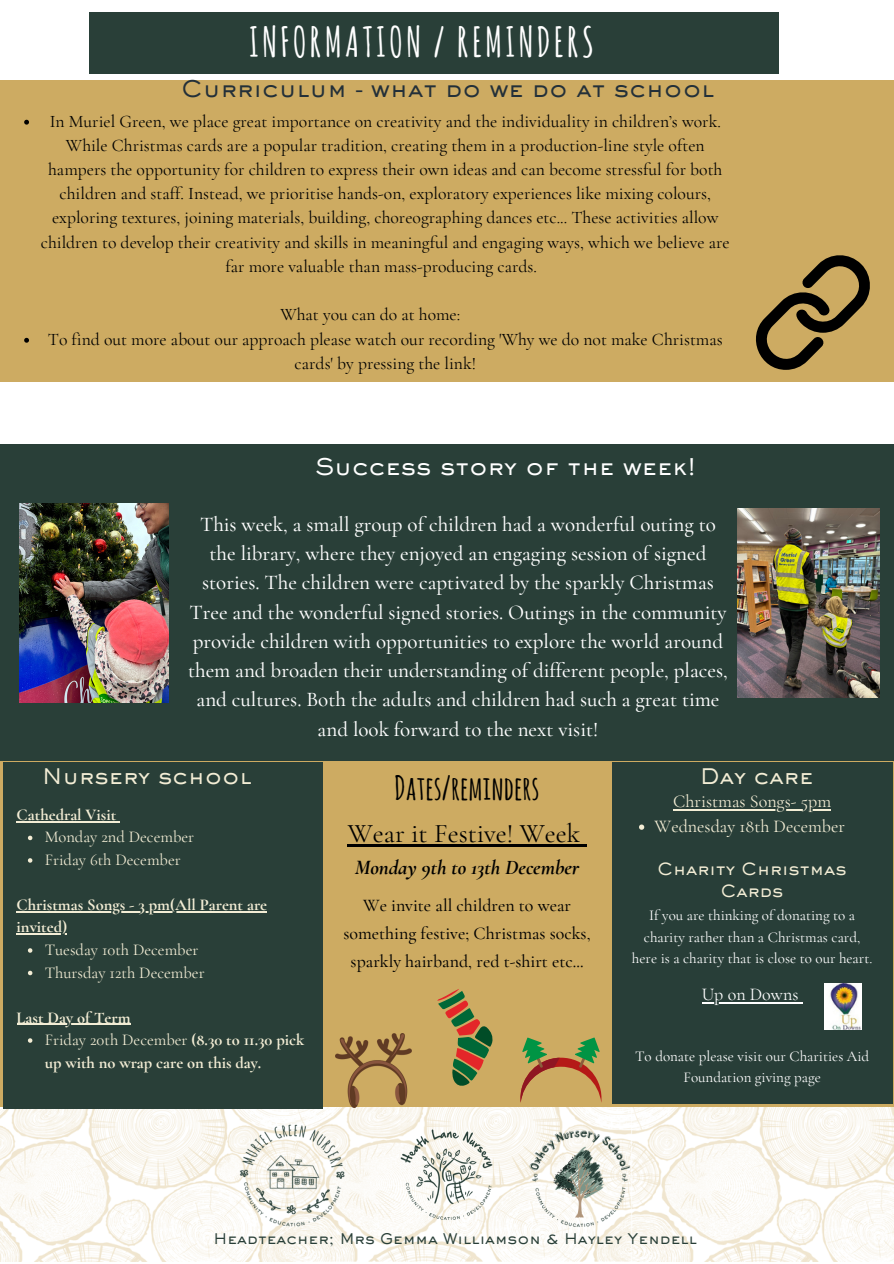
<style>
.page{position:relative;width:894px;height:1264px;background:#fff}
.page>*{position:absolute;margin:0;border:0;box-sizing:border-box;transform-origin:0 0}
.t1{font:700 40.8px "Amatic SC";letter-spacing:.08em;color:#fff}
.t2{font:700 33px "Amatic SC";color:#000}
.t3{font:26.85px "Cormorant Garamond";color:#000}
.t4{font:22.5px "Sackers Gothic Medium AT";color:#233039}
.t5{font:22.5px "Sackers Gothic Medium AT";color:#fff}
.t6{font:500 21px/29.2px "Cormorant Garamond";color:#fff;text-align:center}
.t7{font:21px "Sackers Gothic Medium AT";color:#f3edd5}
.t8{font:italic 700 20.85px "Cormorant Garamond";color:#000}
.t9{font:18px "Cormorant Garamond";color:#f3edd5}
.t10{font:18px "Cormorant Garamond";color:#fff}
.t11{font:500 17.85px/28.2px "Cormorant Garamond";color:#000;text-align:center}
.t12{font:17.55px/24.2px "Cormorant Garamond";color:#000;text-align:center}
.t13{font:700 16.5px/22.5px "Cormorant Garamond";color:#f3edd5}
.t14{font:16.5px/22.5px "Cormorant Garamond";color:#f3edd5}
.t15{font:16.5px/22.5px "Sackers Gothic Medium AT";color:#f3edd5;text-align:center}
.t16{font:15px/21px "Cormorant Garamond";color:#fff;text-align:center}
.t17{font:14.4px "Sackers Gothic Medium AT";color:#293f38}
.s1{font-weight:700}
.s2{font-weight:400}
</style>
<div class="page">
<div style="left:89px;top:12px;width:690px;height:62px;background:#293f38"></div>
<img style="left:0;top:1107px;width:893px;height:154px">
<img style="left:229px;top:1118px;width:126px;height:124px">
<img style="left:389px;top:1118px;width:115px;height:114px">
<img style="left:504px;top:1118px;width:150px;height:132px">
<div style="left:0;top:80px;width:893px;height:301px;background:#cdab62"></div>
<div style="left:0;top:444px;width:893px;height:317px;background:#293f38"></div>
<div style="left:0;top:761px;width:893px;height:346px;background:#cdab62"></div>
<div style="left:611px;top:761px;width:281px;height:342px;background:#283e38"></div>
<div style="left:3px;top:761px;width:319px;height:347px;background:#293f38"></div>
<svg style="left:756px;top:255px;width:114px;height:115px"></svg>
<img style="left:20px;top:503px;width:148px;height:199px">
<img style="left:737px;top:508px;width:142px;height:189px">
<img style="left:335px;top:1033px;width:76px;height:74px">
<svg style="left:520px;top:1037px;width:81px;height:65px"></svg>
<svg style="left:437px;top:989px;width:56px;height:97px"></svg>
<img style="left:824px;top:983px;width:37px;height:46px">
<hr style="left:17px;top:821px;width:99px;height:1px;background:#f3edd5">
<svg style="left:28px;top:835px;width:4px;height:5px"></svg>
<svg style="left:28px;top:858px;width:4px;height:4px"></svg>
<hr style="left:17px;top:911px;width:250px;height:1px;background:#f3edd5">
<hr style="left:17px;top:933px;width:50px;height:1px;background:#f3edd5">
<svg style="left:28px;top:948px;width:4px;height:4px"></svg>
<svg style="left:28px;top:970px;width:4px;height:5px"></svg>
<hr style="left:17px;top:1023px;width:113px;height:1px;background:#f3edd5">
<svg style="left:28px;top:1038px;width:4px;height:4px"></svg>
<svg style="left:24px;top:120px;width:5px;height:5px"></svg>
<svg style="left:24px;top:338px;width:5px;height:5px"></svg>
<hr style="left:673px;top:808px;width:157px;height:2px;background:#f3edd5">
<svg style="left:639px;top:824px;width:5px;height:5px"></svg>
<hr style="left:348px;top:844px;width:232px;height:2px;background:#000">
<svg style="left:580px;top:844px;width:6px;height:2px"></svg>
<hr style="left:701px;top:1001px;width:97px;height:2px;background:#fff">
<h6 class="t1" style="left:249px;top:16px;width:346px">INFORMATION / REMINDERS</h6>
<h4 class="t4" style="left:181px;top:76px;width:534px">Curriculum - what do we do at school</h4>
<h4 class="t12" style="left:41px;top:109px;width:690px">In Muriel Green, we place great importance on creativity and the individuality in children’s work.<br>While Christmas cards are a popular tradition, creating them in a production-line style often hampers the opportunity for children to express their own ideas and can become stressful for both children and staff. Instead, we prioritise hands-on, exploratory experiences like mixing colours, exploring textures, joining materials, building, choreographing dances etc... These activities allow children to develop their creativity and skills in meaningful and engaging ways, which we believe are far more valuable than mass-producing cards.</h4>
<h6 class="t12" style="left:280px;top:303px;width:181px">What you can do at home:</h6>
<p class="t12" style="left:48px;top:327px;width:676px">To find out more about our approach please watch our recording 'Why we do not make Christmas cards' by pressing the link!</p>
<h6 class="t5" style="left:315px;top:454px;width:381px">Success story of the week!</h6>
<h1 class="t6" style="left:188px;top:509px;width:541px">This week, a small group of children had a wonderful outing to the library, where they enjoyed an engaging session of signed stories. The children were captivated by the sparkly Christmas Tree and the wonderful signed stories. Outings in the community provide children with opportunities to explore the world around them and broaden their understanding of different people, places, and cultures. Both the adults and children had such a great time and look forward to the next visit!</h1>
<p class="t7" style="left:42px;top:764px;width:211px">Nursery school</p>
<h2 class="t7" style="left:700px;top:764px;width:115px">Day care</h2>
<h4 class="t9" style="left:673px;top:790px;width:159px">Christmas Songs- 5pm</h4>
<p class="t3" style="left:348px;top:817px;width:233px">Wear it Festive! Week</p>
<h5 class="t9" style="left:654px;top:815px;width:192px">Wednesday 18th December</h5>
<p class="t8" style="left:355px;top:854px;width:226px">Monday 9th to 13th December</p>
<p class="t11" style="left:343px;top:890px;width:248px">We invite all children to wear something festive; Christmas socks, sparkly hairband, red t-shirt etc...</p>
<p class="t2" style="left:394px;top:766px;width:146px">Dates/reminders</p>
<p class="t13" style="left:17px;top:803px;width:101px">Cathedral Visit</p>
<p class="t14" style="left:45px;top:826px;width:151px">Monday 2nd December</p>
<h6 class="t14" style="left:45px;top:848px;width:137px">Friday 6th December</h6>
<p class="t13" style="left:17px;top:893px;width:252px">Christmas Songs - 3 pm(All Parent are</p>
<h4 class="t14" style="left:45px;top:916px;width:155px;text-indent:-28px"><span class="s1">invited)<br></span>Tuesday 10th December</h4>
<p class="t14" style="left:45px;top:961px;width:161px">Thursday 12th December</p>
<h3 class="t13" style="left:17px;top:1006px;width:115px">Last Day of Term</h3>
<p class="t13" style="left:45px;top:1028px;width:261px"><span class="s2">Friday 20th December</span> (8.30 to 11.30 pick up with no wrap care on this day.</p>
<p class="t15" style="left:657px;top:857px;width:191px">Charity Christmas<br>Cards</p>
<p class="t16" style="left:631px;top:905px;width:242px">If you are thinking of donating to a charity rather than a Christmas card, here is a charity that is close to our heart.</p>
<h4 class="t10" style="left:701px;top:983px;width:98px">Up on Downs</h4>
<h5 class="t16" style="left:635px;top:1045px;width:235px">To donate please visit our Charities Aid<br>Foundation giving page</h5>
<p class="t17" style="left:213px;top:1230px;width:485px">Headteacher; Mrs Gemma Williamson &amp; Hayley Yendell</p>
</div>
